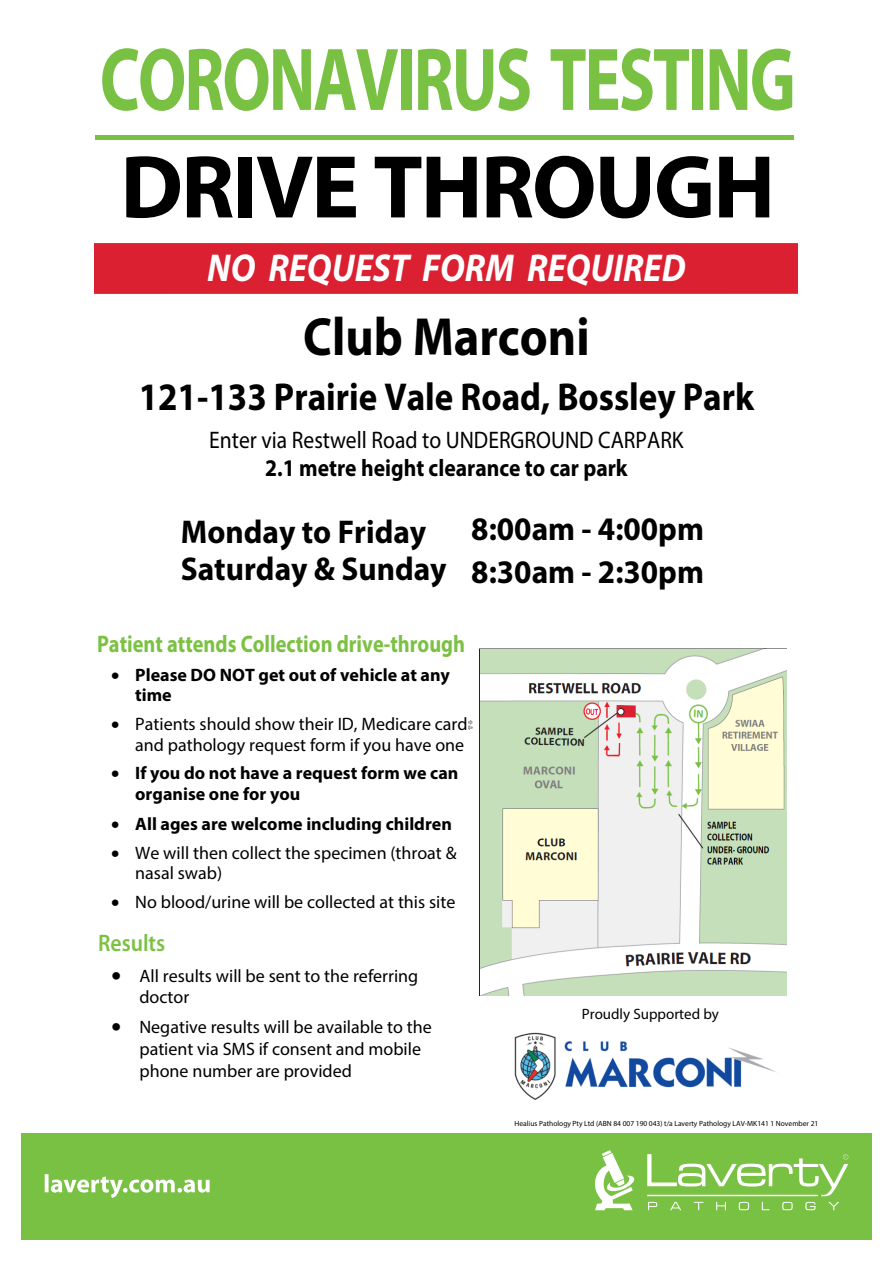
<style>
.page{position:relative;width:893px;height:1263px;background:#fff}
.page>*{position:absolute;margin:0;border:0;box-sizing:border-box;transform-origin:0 0}
.t1{font:700 90px "Myriad Pro";letter-spacing:-.03em;color:#79c142;scale:.75 1}
.t2{font:700 90px "Myriad Pro";letter-spacing:-.025em;color:#000}
.t3{font:700 54px "Myriad Pro";color:#000;scale:.9 1}
.t4{font:700 39px "Myriad Pro";color:#000;scale:.9 1}
.t5{font:italic 700 39px "Myriad Pro";color:#fff;scale:.9 1}
.t6{font:700 33px/42.8px "Myriad Pro";color:#000;scale:.95 1}
.t7{font:24px "Myriad Pro";color:#000;scale:.9 1}
.t8{font:700 24px "Myriad Pro";color:#7bc142;scale:.85 1}
.t9{font:700 24px "Myriad Pro";color:#000;scale:.9 1}
.t10{font:600 24px "Myriad Pro";letter-spacing:-.005em;color:#7bc142;scale:.9 1}
.t11{font:18px/20.1px "Myriad Pro";color:#000}
.t12{font:700 18px/19.8px "Myriad Pro";color:#000}
.t13{font:15px "Myriad Pro";color:#000}
.t14{font:7.5px "Myriad Pro";color:#000}
</style>
<div class="page">
<div style="left:21px;top:1133px;width:851px;height:106px;background:#79c142"></div>
<svg style="left:595px;top:1150px;width:40px;height:60px"></svg>
<svg style="left:647px;top:1154px;width:201px;height:56px"></svg>
<svg style="left:45px;top:1174px;width:165px;height:24px"></svg>
<div style="left:95px;top:243px;width:703px;height:51px;background:#da2031"></div>
<hr style="left:95px;top:135px;width:699px;height:4px;background:#79c142">
<img style="left:514px;top:1032px;width:262px;height:68px">
<svg style="left:469px;top:720px;width:4px;height:10px"></svg>
<img style="left:480px;top:648px;width:307px;height:348px">
<h1 class="t1" style="left:100px;top:21px;width:929px">CORONAVIRUS TESTING</h1>
<h1 class="t2" style="left:120px;top:128px;width:656px">DRIVE THROUGH</h1>
<h3 class="t5" style="left:207px;top:243px;width:533px">NO REQUEST FORM REQUIRED</h3>
<h2 class="t3" style="left:303px;top:302px;width:320px">Club Marconi</h2>
<h3 class="t4" style="left:139px;top:371px;width:685px">121-133 Prairie Vale Road, Bossley Park</h3>
<h3 class="t7" style="left:209px;top:425px;width:529px">Enter via Restwell Road to UNDERGROUND CARPARK</h3>
<h3 class="t9" style="left:265px;top:452px;width:404px">2.1 metre height clearance to car park</h3>
<h3 class="t6" style="left:471px;top:507px;width:246px">8:00am - 4:00pm<br>8:30am - 2:30pm</h3>
<h3 class="t6" style="left:181px;top:512px;width:281px;line-height:37px">Monday to Friday<br>Saturday &amp; Sunday</h3>
<h3 class="t8" style="left:97px;top:628px;width:435px">Patient attends Collection drive-through</h3>
<p class="t12" style="left:135px;top:665px;width:316px;text-indent:-24px">• Please DO NOT get out of vehicle at any time</p>
<p class="t11" style="left:111px;top:713px;width:358px;line-height:20.9px;text-align:right">• Patients should show their ID, Medicare card and pathology request form if you have one</p>
<p class="t12" style="left:135px;top:762px;width:325px;line-height:21.1px;text-indent:-24px">• If you do not have a request form we can organise one for you</p>
<p class="t12" style="left:111px;top:813px;width:342px">• All ages are welcome including children</p>
<p class="t11" style="left:135px;top:842px;width:323px;text-indent:-24px">• We will then collect the specimen (throat &amp; nasal swab)</p>
<p class="t11" style="left:111px;top:891px;width:346px">• No blood/urine will be collected at this site</p>
<h3 class="t10" style="left:98px;top:930px;width:76px">Results</h3>
<p class="t11" style="left:139px;top:966px;width:280px;text-indent:-28px">• All results will be sent to the referring doctor</p>
<p class="t11" style="left:139px;top:1016px;width:294px;line-height:22px;text-indent:-28px">• Negative results will be available to the patient via SMS if consent and mobile phone number are provided</p>
<p class="t13" style="left:582px;top:1005px;width:139px">Proudly Supported by</p>
<p class="t14" style="left:515px;top:1119px;width:305px">Healius Pathology Pty Ltd (ABN 84 007 190 043) t/a Laverty Pathology LAV-MK141 1 November 21</p>
</div>
